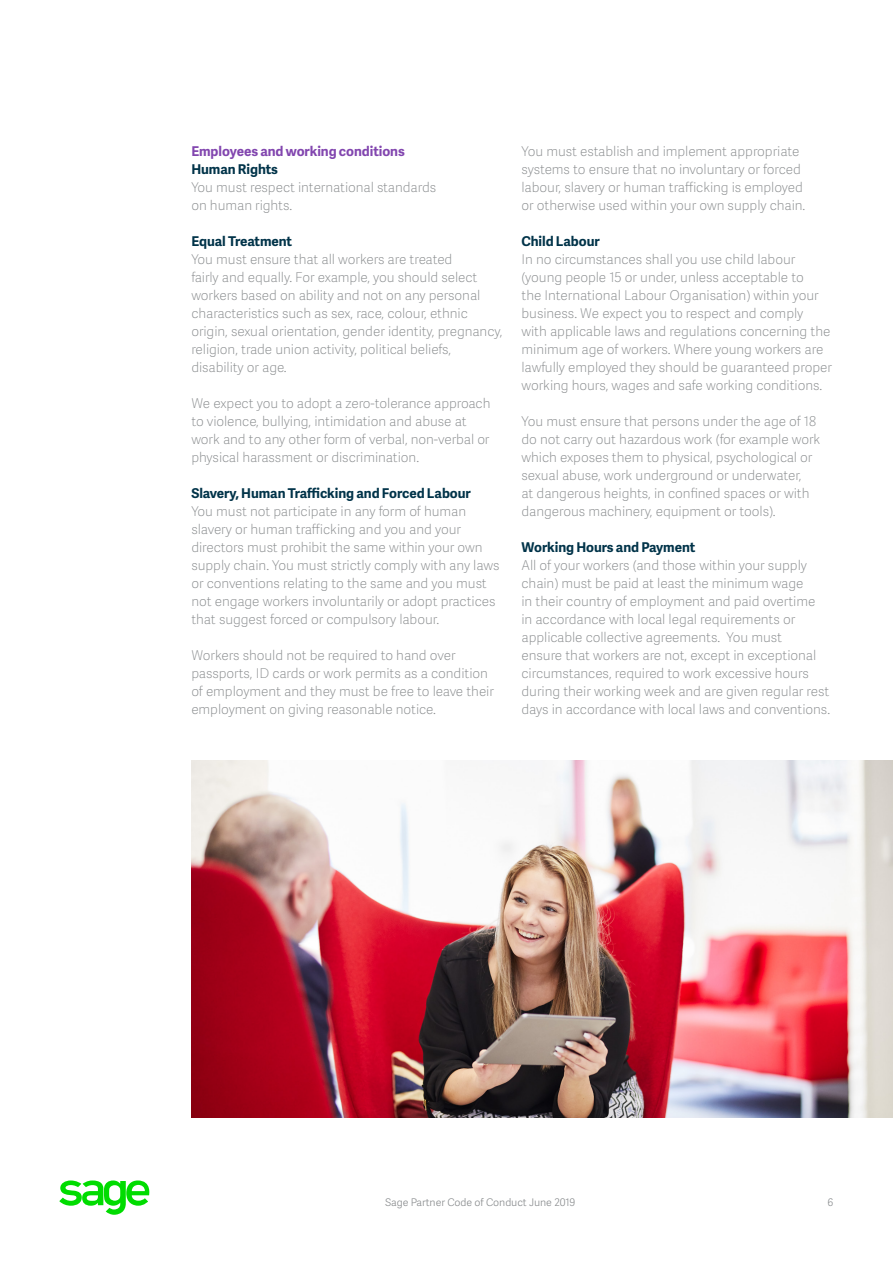
<style>
.page{position:relative;width:893px;height:1263px;background:#fff}
.page>*{position:absolute;margin:0;border:0;box-sizing:border-box;transform-origin:0 0}
.t1{font:13.5px/18px "Adelle Sans SAGE Th";letter-spacing:-.005em;color:#888b8d}
.t2{font:700 13.5px "Adelle Sans SAGE";letter-spacing:-.005em;color:#003349}
.t3{font:700 13.5px "Adelle Sans SAGE";letter-spacing:-.005em;color:#8246af}
.t4{font:10.5px "Adelle Sans SAGE Lt";letter-spacing:-.005em;color:#888b8d}
</style>
<div class="page">
<svg style="left:59px;top:1181px;width:91px;height:34px"></svg>
<img style="left:191px;top:760px;width:701px;height:358px">
<p class="t3" style="left:191px;top:141px;width:215px">Employees and working conditions</p>
<p class="t2" style="left:191px;top:159px;width:88px">Human Rights</p>
<p class="t1" style="left:191px;top:178px;width:246px">You must respect international standards on human rights.</p>
<p class="t2" style="left:191px;top:231px;width:102px">Equal Treatment</p>
<p class="t1" style="left:191px;top:250px;width:312px">You must ensure that all workers are treated<br>fairly and equally. For example, you should select workers based on ability and not on any personal characteristics such as sex, race, colour, ethnic origin, sexual orientation, gender identity, pregnancy, religion, trade union activity, political beliefs, disability or age.</p>
<p class="t1" style="left:191px;top:394px;width:301px">We expect you to adopt a zero-tolerance approach to violence, bullying, intimidation and abuse at work and to any other form of verbal, non-verbal or physical harassment or discrimination.</p>
<p class="t2" style="left:191px;top:483px;width:281px">Slavery, Human Trafficking and Forced Labour</p>
<p class="t1" style="left:191px;top:502px;width:309px">You must not participate in any form of human slavery or human trafficking and you and your directors must prohibit the same within your own supply chain. You must strictly comply with any laws or conventions relating to the same and you must not engage workers involuntarily or adopt practices that suggest forced or compulsory labour.</p>
<p class="t1" style="left:191px;top:646px;width:304px">Workers should not be required to hand over passports, ID cards or work permits as a condition of employment and they must be free to leave their employment on giving reasonable notice.</p>
<p class="t1" style="left:521px;top:142px;width:285px">You must establish and implement appropriate systems to ensure that no involuntary or forced labour, slavery or human trafficking is employed or otherwise used within your own supply chain.</p>
<p class="t2" style="left:521px;top:231px;width:80px">Child Labour</p>
<p class="t1" style="left:521px;top:250px;width:312px">In no circumstances shall you use child labour (young people 15 or under, unless acceptable to<br>the International Labour Organisation) within your business. We expect you to respect and comply with applicable laws and regulations concerning the minimum age of workers. Where young workers are lawfully employed they should be guaranteed proper working hours, wages and safe working conditions.</p>
<p class="t1" style="left:521px;top:412px;width:300px">You must ensure that persons under the age of 18 do not carry out hazardous work (for example work which exposes them to physical, psychological or sexual abuse, work underground or underwater,<br>at dangerous heights, in confined spaces or with dangerous machinery, equipment or tools).</p>
<p class="t2" style="left:521px;top:537px;width:175px">Working Hours and Payment</p>
<p class="t1" style="left:521px;top:556px;width:310px">All of your workers (and those within your supply chain) must be paid at least the minimum wage<br>in their country of employment and paid overtime<br>in accordance with local legal requirements or applicable collective agreements. You must<br>ensure that workers are not, except in exceptional circumstances, required to work excessive hours during their working week and are given regular rest days in accordance with local laws and conventions.</p>
<p class="t4" style="left:385px;top:1195px;width:192px">Sage Partner Code of Conduct June 2019</p>
<p class="t4" style="left:827px;top:1195px;width:7px">6</p>
</div>
